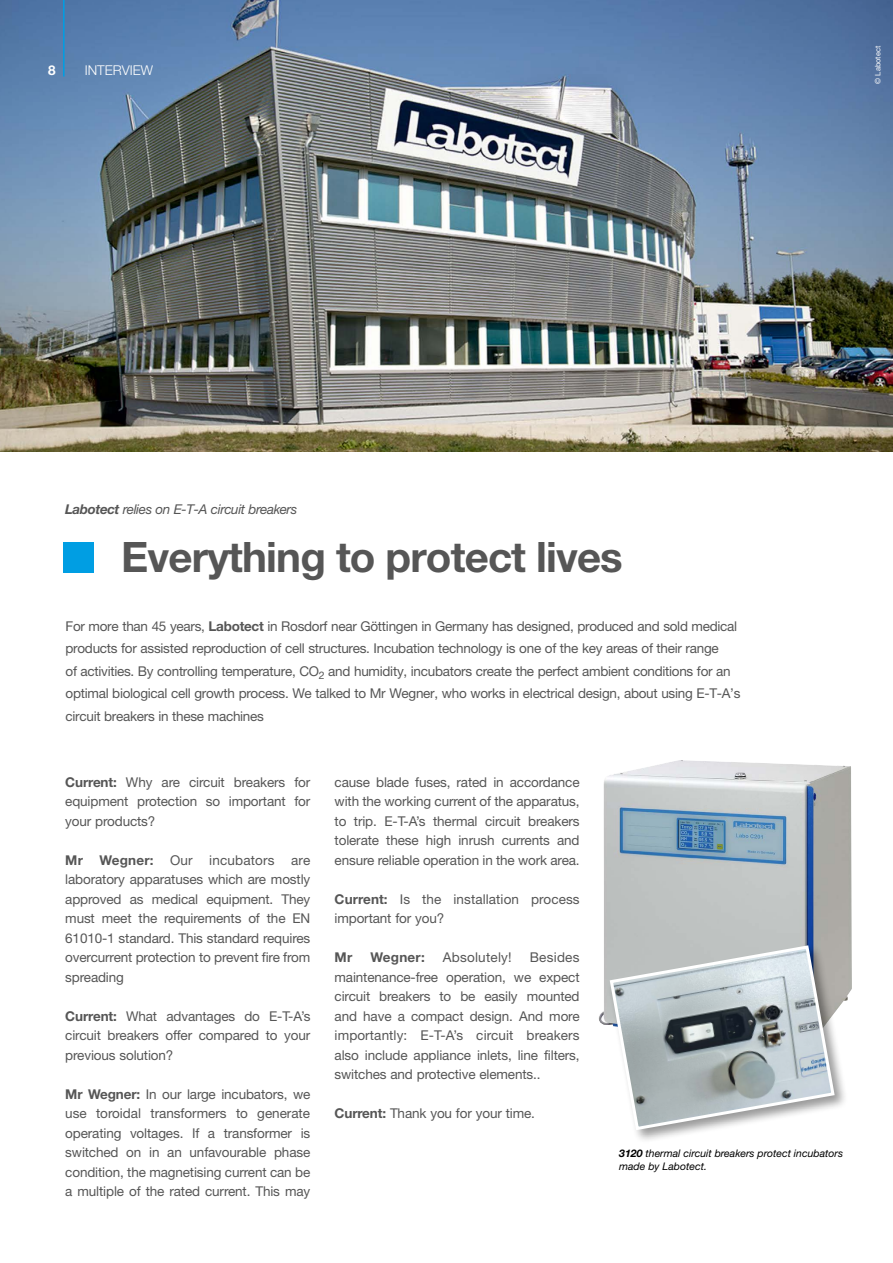
<style>
.page{position:relative;width:893px;height:1263px;background:#fff}
.page>*{position:absolute;margin:0;border:0;box-sizing:border-box;transform-origin:0 0}
.t1{font:700 42px "Helvetica Neue LT";letter-spacing:-.02em;color:#565656}
.t2{font:13.5px/19.5px "Helvetica Neue LT";letter-spacing:-.02em;color:#565656;text-align:justify}
.t3{font:13.5px/19.5px "Helvetica Neue LT";letter-spacing:.005em;color:#565656}
.t4{font:italic 13.5px "Helvetica Neue LT";letter-spacing:-.03em;color:#565656}
.t5{font:13.5px "Helvetica Neue LT";letter-spacing:.02em;color:#565656}
.t6{font:300 13.5px "Helvetica Neue LT";color:#fff}
.t7{font:700 13.5px "Helvetica Neue LT";letter-spacing:.02em;color:#565656}
.t8{font:700 13.5px "Helvetica Neue LT";color:#fff}
.t9{font:italic 10.5px/12.6px "Helvetica Neue LT";color:#000}
.t10{font:7.5px "Helvetica Neue LT";color:#fff}
.s1{font-weight:700}
</style>
<div class="page">
<img style="left:598px;top:760px;width:254px;height:265px">
<img style="left:0;top:0;width:893px;height:451px">
<hr style="left:63px;top:0;width:2px;height:77px;background:#009ee3">
<div style="left:64px;top:542px;width:30px;height:31px;background:#009ee3"></div>
<div style="left:608px;top:944px;width:240px;height:200px;background:#000;opacity:.4"></div>
<svg style="left:608px;top:943px;width:228px;height:189px;background:#b6bdbf"></svg>
<p class="t8" style="left:48px;top:62px;width:9px">8</p>
<p class="t6" style="left:85px;top:62px;width:70px">INTERVIEW</p>
<p class="t10" style="left:873px;top:84px;width:40px;rotate:-90deg">© Labotect</p>
<p class="t4" style="left:65px;top:501px;width:233px"><span class="s1">Labotect</span> relies on E-T-A circuit breakers</p>
<h1 class="t1" style="left:121px;top:531px;width:503px">Everything to protect lives</h1>
<p class="t2" style="left:66px;top:614px;width:676px;line-height:22.5px;text-align:left">For more than 45 years, <span class="s1">Labotect</span> in Rosdorf near Göttingen in Germany has designed, produced and sold medical products for assisted reproduction of cell structures. Incubation technology is one of the key areas of their range<br>of activities. By controlling temperature, CO<sub>2</sub> and humidity, incubators create the perfect ambient conditions for an optimal biological cell growth process. We talked to Mr Wegner, who works in electrical design, about using E-T-A’s circuit breakers in these machines</p>
<p class="t2" style="left:65px;top:772px;width:247px"><span class="s1">Current:</span> Why are circuit breakers for equipment protection so important for your products?</p>
<p class="t2" style="left:65px;top:850px;width:247px"><span class="s1">Mr Wegner:</span> Our incubators are laboratory apparatuses which are mostly approved as medical equipment. They must meet the requirements of the EN 61010-1 standard. This standard requires overcurrent protection to prevent fire from spreading</p>
<p class="t2" style="left:65px;top:1006px;width:247px"><span class="s1">Current:</span> What advantages do E-T-A’s circuit breakers offer compared to your previous solution?</p>
<p class="t2" style="left:65px;top:1084px;width:247px"><span class="s1">Mr Wegner:</span> In our large incubators, we use toroidal transformers to generate operating voltages. If a transformer is switched on in an unfavourable phase condition, the magnetising current can be a multiple of the rated current. This may</p>
<p class="t2" style="left:335px;top:772px;width:247px">cause blade fuses, rated in accordance with the working current of the apparatus, to trip. E-T-A’s thermal circuit breakers tolerate these high inrush currents and ensure reliable operation in the work area.</p>
<p class="t3" style="left:335px;top:889px;width:247px"><span class="s1">Current:</span> Is the installation process important for you?</p>
<p class="t7" style="left:335px;top:949px;width:19px">Mr</p>
<p class="t7" style="left:370px;top:949px;width:56px">Wegner:</p>
<p class="t5" style="left:443px;top:949px;width:70px">Absolutely!</p>
<p class="t2" style="left:335px;top:947px;width:247px;text-indent:195px">Besides maintenance-free operation, we expect circuit breakers to be easily mounted and have a compact design. And more importantly: E-T-A’s circuit breakers also include appliance inlets, line filters, switches and protective elements..</p>
<p class="t2" style="left:335px;top:1103px;width:202px"><span class="s1">Current:</span> Thank you for your time.</p>
<p class="t9" style="left:619px;top:1147px;width:225px"><span class="s1">3120</span> thermal circuit breakers protect incubators made by Labotect.</p>
</div>
